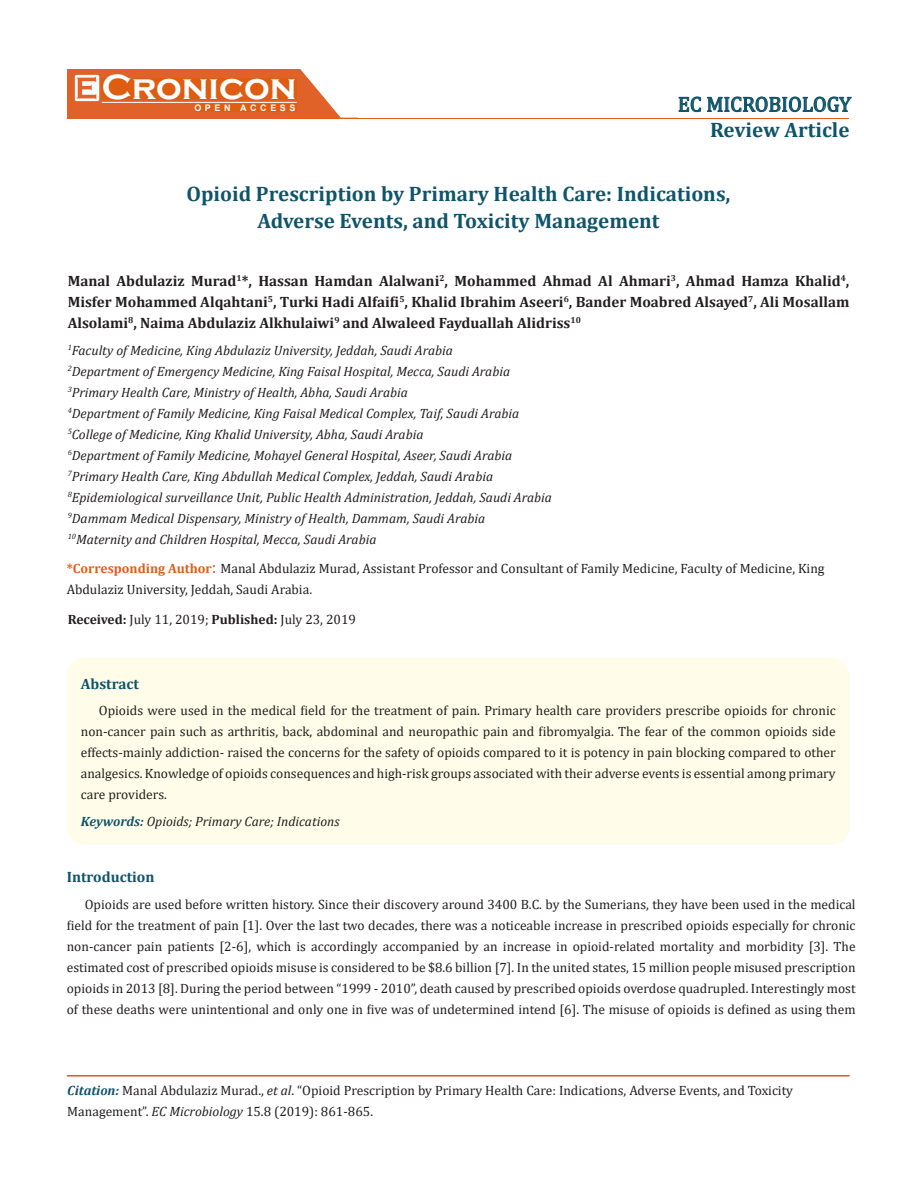
<style>
.page{position:relative;width:917px;height:1188px;background:#fff}
.page>*{position:absolute;margin:0;border:0;box-sizing:border-box;transform-origin:0 0}
.t1{font:700 36px "Copperplate Gothic";color:#fff}
.t2{font:700 21px/27px "Cambria";color:#0e546a;text-align:center}
.t3{font:21px "Cambria";color:#0e546a}
.t4{font:700 15px/21px "Cambria";color:#231f20;text-align:justify}
.List_Paragraph{font:700 15px "Cambria";color:#0e546a}
.t5{font:13.5px/21px "Cambria";color:#231f20;text-align:justify}
.t6{font:italic 13.5px "Cambria";color:#231f20}
.t7{font:700 9px "Arial";letter-spacing:.4em;color:#fff}
.s1{font-weight:700;color:#e05d1a}
.s2{font-size:18px;color:#e05d1a}
.s3{font-weight:700}
.s4{font-weight:700;color:#0e546a}
.s5{font-weight:700;font-style:italic;color:#0e546a}
.s6{font-style:italic}
</style>
<div class="page">
<div style="left:67px;top:70px;width:290px;height:49px;background:#e06228"></div>
<svg style="left:300px;top:69px;width:58px;height:49px"></svg>
<img style="left:75px;top:75px;width:24px;height:26px">
<div style="left:102px;top:79px;width:195px;height:21px;background:#df5d11"></div>
<div style="left:194px;top:105px;width:103px;height:7px;background:#df5d11"></div>
<svg style="left:678px;top:97px;width:173px;height:15px"></svg>
<hr style="left:102px;top:102px;width:194px;height:1px;background:#fff">
<hr style="left:279px;top:118px;width:569px;height:1px;background:#e05d1a">
<div style="left:67px;top:658px;width:782px;height:187px;background:#fffde9;border-radius:18px"></div>
<p class="t1" style="left:102px;top:68px;width:196px">Cronicon</p>
<p class="t7" style="left:194px;top:102px;width:103px">OPEN ACCESS</p>
<p class="t3" style="left:677px;top:92px;width:175px">EC MICROBIOLOGY</p>
<p class="t2" style="left:710px;top:116px;width:141px">Review Article</p>
<p class="t2" style="left:186px;top:180px;width:545px">Opioid Prescription by Primary Health Care: Indications,<br>Adverse Events, and Toxicity Management</p>
<p class="t4" style="left:68px;top:270px;width:783px">Manal Abdulaziz Murad<sup>1</sup>*, Hassan Hamdan Alalwani<sup>2</sup>, Mohammed Ahmad Al Ahmari<sup>3</sup>, Ahmad Hamza Khalid<sup>4</sup>, Misfer Mohammed Alqahtani<sup>5</sup>, Turki Hadi Alfaifi<sup>5</sup>, Khalid Ibrahim Aseeri<sup>6</sup>, Bander Moabred Alsayed<sup>7</sup>, Ali Mosallam Alsolami<sup>8</sup>, Naima Abdulaziz Alkhulaiwi<sup>9</sup> and Alwaleed Fayduallah Alidriss<sup>10</sup></p>
<p class="t6" style="left:68px;top:341px;width:387px"><sup>1</sup>Faculty of Medicine, King Abdulaziz University, Jeddah, Saudi Arabia</p>
<p class="t6" style="left:68px;top:362px;width:444px"><sup>2</sup>Department of Emergency Medicine, King Faisal Hospital, Mecca, Saudi Arabia</p>
<p class="t6" style="left:68px;top:383px;width:342px"><sup>3</sup>Primary Health Care, Ministry of Health, Abha, Saudi Arabia</p>
<p class="t6" style="left:68px;top:404px;width:453px"><sup>4</sup>Department of Family Medicine, King Faisal Medical Complex, Taif, Saudi Arabia</p>
<p class="t6" style="left:68px;top:425px;width:357px"><sup>5</sup>College of Medicine, King Khalid University, Abha, Saudi Arabia</p>
<p class="t6" style="left:68px;top:446px;width:446px"><sup>6</sup>Department of Family Medicine, Mohayel General Hospital, Aseer, Saudi Arabia</p>
<p class="t6" style="left:68px;top:467px;width:427px"><sup>7</sup>Primary Health Care, King Abdullah Medical Complex, Jeddah, Saudi Arabia</p>
<p class="t6" style="left:68px;top:488px;width:486px"><sup>8</sup>Epidemiological surveillance Unit, Public Health Administration, Jeddah, Saudi Arabia</p>
<p class="t6" style="left:68px;top:509px;width:419px"><sup>9</sup>Dammam Medical Dispensary, Ministry of Health, Dammam, Saudi Arabia</p>
<p class="t6" style="left:68px;top:530px;width:310px"><sup>10</sup>Maternity and Children Hospital, Mecca, Saudi Arabia</p>
<p class="t5" style="left:67px;top:558px;width:759px"><span class="s1">*Corresponding Author</span><span class="s2">:</span> Manal Abdulaziz Murad, Assistant Professor and Consultant of Family Medicine, Faculty of Medicine, King</p>
<p class="t5" style="left:67px;top:579px;width:247px">Abdulaziz University, Jeddah, Saudi Arabia.</p>
<p class="t5" style="left:68px;top:608px;width:290px"><span class="s3">Received:</span> July 11, 2019; <span class="s3">Published:</span> July 23, 2019</p>
<p class="List_Paragraph" style="left:81px;top:673px;width:60px">Abstract</p>
<p class="t5" style="left:81px;top:700px;width:756px;text-indent:18px">Opioids were used in the medical field for the treatment of pain. Primary health care providers prescribe opioids for chronic non-cancer pain such as arthritis, back, abdominal and neuropathic pain and fibromyalgia. The fear of the common opioids side effects-mainly addiction- raised the concerns for the safety of opioids compared to it is potency in pain blocking compared to other analgesics. Knowledge of opioids consequences and high-risk groups associated with their adverse events is essential among primary care providers.</p>
<p class="t6" style="left:81px;top:812px;width:260px"><span class="s4">Keywords:</span> Opioids; Primary Care; Indications</p>
<p class="List_Paragraph" style="left:67px;top:866px;width:89px">Introduction</p>
<p class="t5" style="left:67px;top:894px;width:790px;text-indent:18px">Opioids are used before written history. Since their discovery around 3400 B.C. by the Sumerians, they have been used in the medical field for the treatment of pain [1]. Over the last two decades, there was a noticeable increase in prescribed opioids especially for chronic non-cancer pain patients [2-6], which is accordingly accompanied by an increase in opioid-related mortality and morbidity [3]. The estimated cost of prescribed opioids misuse is considered to be $8.6 billion [7]. In the united states, 15 million people misused prescription opioids in 2013 [8]. During the period between “1999 - 2010”, death caused by prescribed opioids overdose quadrupled. Interestingly most of these deaths were unintentional and only one in five was of undetermined intend [6]. The misuse of opioids is defined as using them</p>
<p class="t5" style="left:67px;top:1080px;width:727px"><span class="s5">Citation:</span> Manal Abdulaziz Murad., <span class="s6">et al</span>. “Opioid Prescription by Primary Health Care: Indications, Adverse Events, and Toxicity</p>
<p class="t5" style="left:67px;top:1101px;width:307px">Management”. <span class="s6">EC Microbiology</span> 15.8 (2019): 861-865.</p>
</div>
